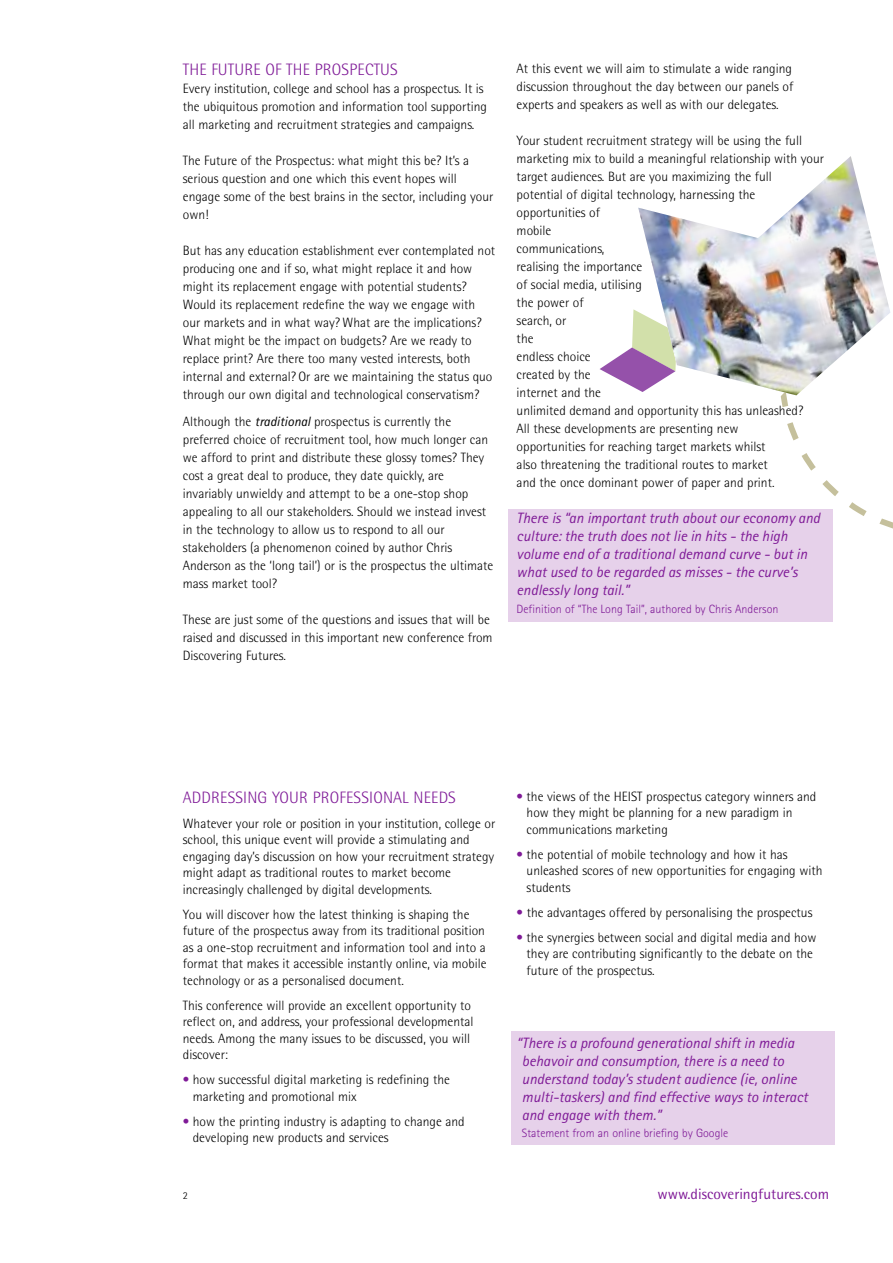
<style>
.page{position:relative;width:893px;height:1263px;background:#fff}
.page>*{position:absolute;margin:0;border:0;box-sizing:border-box;transform-origin:0 0}
.t1{font:300 16.5px "Rotis Semi Sans";letter-spacing:.01em;color:#7f1a97}
.t2{font:italic 15px/18px "Rotis Sans Serif";color:#7f1a97}
.t3{font:15px "Rotis Semi Sans";color:#7f1a97}
.t4{font:300 13.5px/18px "Rotis Semi Sans";color:#000}
.t5{font:300 12px "Rotis Sans Serif";color:#7f1a97}
.t6{font:300 10.5px "Rotis Semi Sans";color:#000}
.s1{font-family:"Rotis Sans Serif";font-weight:400;font-style:italic}
.s2{color:#7f1a97}
</style>
<div class="page">
<svg style="left:780px;top:395px;width:113px;height:134px"></svg>
<div style="left:509px;top:509px;width:324px;height:113px;background:#e6d1ea"></div>
<div style="left:511px;top:1031px;width:323px;height:113px;background:#e6d1ea"></div>
<svg style="left:600px;top:309px;width:38px;height:81px"></svg>
<img style="left:638px;top:156px;width:252px;height:239px">
<p class="t1" style="left:183px;top:64px;width:217px">THE FUTURE OF THE PROSPECTUS</p>
<p class="t4" style="left:183px;top:81px;width:306px">Every institution, college and school has a prospectus. It is the ubiquitous promotion and information tool supporting all marketing and recruitment strategies and campaigns.</p>
<p class="t4" style="left:183px;top:153px;width:312px">The Future of the Prospectus: what might this be? It’s a serious question and one which this event hopes will engage some of the best brains in the sector, including your own!</p>
<p class="t4" style="left:183px;top:243px;width:314px">But has any education establishment ever contemplated not producing one and if so, what might replace it and how might its replacement engage with potential students?<br>Would its replacement redefine the way we engage with our markets and in what way? What are the implications?<br>What might be the impact on budgets? Are we ready to replace print? Are there too many vested interests, both internal and external? Or are we maintaining the status quo through our own digital and technological conservatism?</p>
<p class="t4" style="left:183px;top:413px;width:312px">Although the <span class="s1">traditional</span> prospectus is currently the preferred choice of recruitment tool, how much longer can we afford to print and distribute these glossy tomes? They cost a great deal to produce, they date quickly, are invariably unwieldy and attempt to be a one-stop shop appealing to all our stakeholders. Should we instead invest in the technology to allow us to respond to all our stakeholders (a phenomenon coined by author Chris Anderson as the ‘long tail’) or is the prospectus the ultimate mass market tool?</p>
<p class="t4" style="left:183px;top:611px;width:311px">These are just some of the questions and issues that will be raised and discussed in this important new conference from<br>Discovering Futures.</p>
<p class="t4" style="left:517px;top:61px;width:278px;text-align:justify">At this event we will aim to stimulate a wide ranging discussion throughout the day between our panels of experts and speakers as well as with our delegates.</p>
<p class="t4" style="left:517px;top:133px;width:309px">Your student recruitment strategy will be using the full marketing mix to build a meaningful relationship with your target audiences. But are you maximizing the full<br>potential of digital technology, harnessing the opportunities of<br>mobile<br>communications,<br>realising the importance<br>of social media, utilising<br>the power of<br>search, or<br>the<br>endless choice<br>created by the<br>internet and the<br>unlimited demand and opportunity this has unleashed?<br>All these developments are presenting new<br>opportunities for reaching target markets whilst<br>also threatening the traditional routes to market<br>and the once dominant power of paper and print.</p>
<p class="t2" style="left:517px;top:511px;width:305px">There is “an important truth about our economy and culture: the truth does not lie in hits - the high volume end of a traditional demand curve - but in what used to be regarded as misses - the curve’s endlessly long tail.”</p>
<p class="t5" style="left:517px;top:605px;width:263px">Definition of “The Long Tail”, authored by Chris Anderson</p>
<p class="t1" style="left:183px;top:791px;width:275px">ADDRESSING YOUR PROFESSIONAL NEEDS</p>
<p class="t4" style="left:183px;top:816px;width:314px;line-height:16.5px">Whatever your role or position in your institution, college or school, this unique event will provide a stimulating and engaging day’s discussion on how your recruitment strategy might adapt as traditional routes to market become increasingly challenged by digital developments.</p>
<p class="t4" style="left:183px;top:907px;width:305px;line-height:16.5px">You will discover how the latest thinking is shaping the future of the prospectus away from its traditional position as a one-stop recruitment and information tool and into a format that makes it accessible instantly online, via mobile technology or as a personalised document.</p>
<p class="t4" style="left:183px;top:998px;width:292px;line-height:16.5px">This conference will provide an excellent opportunity to reflect on, and address, your professional developmental needs. Among the many issues to be discussed, you will discover:</p>
<p class="t4" style="left:193px;top:1073px;width:259px;line-height:16.5px;text-indent:-10px"><span class="s2">•</span> how successful digital marketing is redefining the marketing and promotional mix</p>
<p class="t4" style="left:193px;top:1114px;width:273px;line-height:16.5px;text-indent:-10px"><span class="s2">•</span> how the printing industry is adapting to change and developing new products and services</p>
<p class="t6" style="left:183px;top:1192px;width:7px">2</p>
<p class="t4" style="left:527px;top:789px;width:291px;line-height:16.5px;text-indent:-10px"><span class="s2">•</span> the views of the HEIST prospectus category winners and how they might be planning for a new paradigm in communications marketing</p>
<p class="t4" style="left:527px;top:847px;width:297px;line-height:16.5px;text-indent:-10px"><span class="s2">•</span> the potential of mobile technology and how it has unleashed scores of new opportunities for engaging with students</p>
<p class="t4" style="left:517px;top:904px;width:297px"><span class="s2">•</span> the advantages offered by personalising the prospectus</p>
<p class="t4" style="left:527px;top:930px;width:291px;line-height:16.5px;text-indent:-10px"><span class="s2">•</span> the synergies between social and digital media and how they are contributing significantly to the debate on the future of the prospectus.</p>
<p class="t2" style="left:522px;top:1035px;width:287px;text-indent:-5px">“There is a profound generational shift in media behavoir and consumption, there is a need to understand today’s student audience (ie, online multi-taskers) and find effective ways to interact and engage with them.”</p>
<p class="t5" style="left:522px;top:1128px;width:208px">Statement from an online briefing by Google</p>
<p class="t3" style="left:657px;top:1188px;width:173px">www.discoveringfutures.com</p>
</div>
